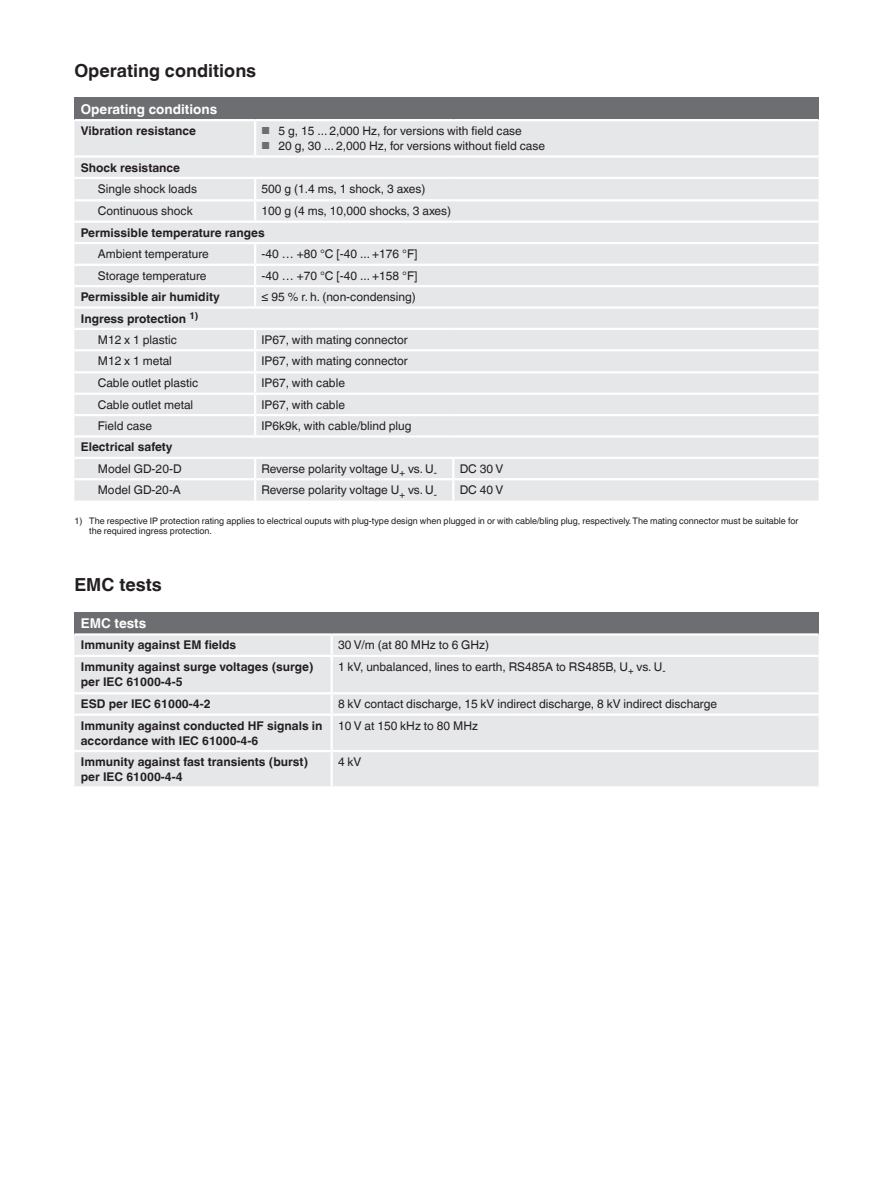
<style>
.page{position:relative;width:893px;height:1188px;background:#fff}
.page>*{position:absolute;margin:0;border:0;box-sizing:border-box;transform-origin:0 0}
.t1{font:700 18px "Helvetica World";color:#231f20}
.t2{font:700 13.5px "Helvetica World";color:#fff}
.t3{font:12px "Helvetica World";color:#231f20}
.t4{font:700 12px/15px "Helvetica World";color:#231f20}
.t5{font:9px/10.5px "Helvetica World";color:#231f20}
.s1{font-size:10.2px;color:#6d6e71}
.s2{font-weight:400}
</style>
<div class="page">
<div style="left:74px;top:98px;width:745px;height:22px;background:#6d6e71"></div>
<div style="left:74px;top:121px;width:745px;height:380px;background:#e6e7e9"></div>
<hr style="left:74px;top:328px;width:181px;height:2px;background:#fff">
<svg style="left:254px;top:330px;width:2px;height:19px"></svg>
<hr style="left:74px;top:349px;width:181px;height:2px;background:#fff">
<hr style="left:254px;top:351px;width:2px;height:20px;background:#fff">
<hr style="left:74px;top:371px;width:181px;height:3px;background:#fff">
<hr style="left:74px;top:393px;width:181px;height:2px;background:#fff">
<hr style="left:74px;top:414px;width:181px;height:2px;background:#fff">
<svg style="left:254px;top:374px;width:2px;height:61px"></svg>
<hr style="left:74px;top:435px;width:181px;height:3px;background:#fff">
<hr style="left:74px;top:119px;width:181px;height:2px;background:#fff">
<hr style="left:255px;top:119px;width:198px;height:2px;background:#fff">
<hr style="left:254px;top:121px;width:2px;height:34px;background:#fff">
<hr style="left:453px;top:119px;width:366px;height:2px;background:#fff">
<hr style="left:74px;top:155px;width:181px;height:3px;background:#fff">
<hr style="left:255px;top:155px;width:198px;height:3px;background:#fff">
<hr style="left:453px;top:155px;width:366px;height:3px;background:#fff">
<hr style="left:74px;top:177px;width:181px;height:2px;background:#fff">
<hr style="left:255px;top:177px;width:198px;height:2px;background:#fff">
<hr style="left:254px;top:179px;width:2px;height:20px;background:#fff">
<hr style="left:453px;top:177px;width:366px;height:2px;background:#fff">
<hr style="left:74px;top:199px;width:181px;height:2px;background:#fff">
<hr style="left:255px;top:199px;width:198px;height:2px;background:#fff">
<hr style="left:254px;top:201px;width:2px;height:20px;background:#fff">
<hr style="left:453px;top:199px;width:366px;height:2px;background:#fff">
<hr style="left:74px;top:221px;width:181px;height:2px;background:#fff">
<hr style="left:255px;top:221px;width:198px;height:2px;background:#fff">
<hr style="left:453px;top:221px;width:366px;height:2px;background:#fff">
<hr style="left:74px;top:242px;width:181px;height:2px;background:#fff">
<hr style="left:255px;top:242px;width:198px;height:2px;background:#fff">
<hr style="left:254px;top:244px;width:2px;height:20px;background:#fff">
<hr style="left:453px;top:242px;width:366px;height:2px;background:#fff">
<hr style="left:74px;top:264px;width:181px;height:2px;background:#fff">
<hr style="left:255px;top:264px;width:198px;height:2px;background:#fff">
<hr style="left:453px;top:264px;width:366px;height:2px;background:#fff">
<hr style="left:74px;top:285px;width:181px;height:2px;background:#fff">
<hr style="left:255px;top:285px;width:198px;height:2px;background:#fff">
<svg style="left:254px;top:266px;width:2px;height:40px"></svg>
<hr style="left:453px;top:285px;width:366px;height:2px;background:#fff">
<hr style="left:74px;top:306px;width:181px;height:3px;background:#fff">
<hr style="left:255px;top:306px;width:198px;height:3px;background:#fff">
<hr style="left:453px;top:306px;width:366px;height:3px;background:#fff">
<hr style="left:255px;top:328px;width:198px;height:2px;background:#fff">
<hr style="left:453px;top:328px;width:366px;height:2px;background:#fff">
<hr style="left:255px;top:349px;width:198px;height:2px;background:#fff">
<hr style="left:453px;top:349px;width:366px;height:2px;background:#fff">
<hr style="left:255px;top:371px;width:198px;height:3px;background:#fff">
<hr style="left:453px;top:371px;width:366px;height:3px;background:#fff">
<hr style="left:255px;top:393px;width:198px;height:2px;background:#fff">
<hr style="left:453px;top:393px;width:366px;height:2px;background:#fff">
<hr style="left:255px;top:414px;width:198px;height:2px;background:#fff">
<hr style="left:453px;top:414px;width:366px;height:2px;background:#fff">
<hr style="left:255px;top:435px;width:198px;height:3px;background:#fff">
<hr style="left:453px;top:435px;width:366px;height:3px;background:#fff">
<hr style="left:74px;top:457px;width:181px;height:2px;background:#fff">
<hr style="left:255px;top:457px;width:198px;height:2px;background:#fff">
<svg style="left:254px;top:459px;width:2px;height:19px"></svg>
<hr style="left:453px;top:457px;width:366px;height:2px;background:#fff">
<svg style="left:452px;top:459px;width:2px;height:19px"></svg>
<hr style="left:74px;top:478px;width:181px;height:2px;background:#fff">
<hr style="left:255px;top:478px;width:198px;height:2px;background:#fff">
<hr style="left:254px;top:480px;width:2px;height:21px;background:#fff">
<hr style="left:453px;top:478px;width:366px;height:2px;background:#fff">
<hr style="left:452px;top:480px;width:2px;height:21px;background:#fff">
<div style="left:74px;top:612px;width:745px;height:22px;background:#6d6e71"></div>
<div style="left:74px;top:636px;width:745px;height:150px;background:#e6e7e9"></div>
<hr style="left:74px;top:633px;width:258px;height:3px;background:#fff">
<hr style="left:332px;top:633px;width:487px;height:3px;background:#fff">
<hr style="left:74px;top:655px;width:258px;height:2px;background:#fff">
<hr style="left:332px;top:655px;width:487px;height:2px;background:#fff">
<hr style="left:74px;top:692px;width:258px;height:2px;background:#fff">
<hr style="left:332px;top:692px;width:487px;height:2px;background:#fff">
<hr style="left:74px;top:714px;width:258px;height:2px;background:#fff">
<hr style="left:332px;top:714px;width:487px;height:2px;background:#fff">
<hr style="left:74px;top:750px;width:258px;height:2px;background:#fff">
<hr style="left:332px;top:750px;width:487px;height:2px;background:#fff">
<svg style="left:331px;top:636px;width:2px;height:19px"></svg>
<hr style="left:331px;top:657px;width:2px;height:35px;background:#fff">
<hr style="left:331px;top:694px;width:2px;height:20px;background:#fff">
<hr style="left:331px;top:716px;width:2px;height:34px;background:#fff">
<hr style="left:331px;top:752px;width:2px;height:34px;background:#fff">
<h1 class="t1" style="left:74px;top:63px;width:183px">Operating conditions</h1>
<p class="t2" style="left:81px;top:104px;width:138px">Operating conditions</p>
<p class="t4" style="left:81px;top:125px;width:117px">Vibration resistance</p>
<p class="t3" style="left:261px;top:124px;width:262px"><span class="s1">■</span> 5 g, 15 ... 2,000 Hz, for versions with field case</p>
<p class="t3" style="left:261px;top:139px;width:285px"><span class="s1">■</span> 20 g, 30 ... 2,000 Hz, for versions without field case</p>
<p class="t4" style="left:81px;top:161px;width:101px">Shock resistance</p>
<p class="t3" style="left:98px;top:184px;width:101px">Single shock loads</p>
<p class="t3" style="left:262px;top:184px;width:166px">500 g (1.4 ms, 1 shock, 3 axes)</p>
<p class="t3" style="left:98px;top:204px;width:96px">Continuous shock</p>
<p class="t3" style="left:262px;top:206px;width:191px">100 g (4 ms, 10,000 shocks, 3 axes)</p>
<p class="t4" style="left:81px;top:226px;width:185px">Permissible temperature ranges</p>
<p class="t3" style="left:98px;top:247px;width:112px">Ambient temperature</p>
<p class="t3" style="left:262px;top:247px;width:158px">-40 … +80 °C [-40 ... +176 °F]</p>
<p class="t3" style="left:98px;top:271px;width:110px">Storage temperature</p>
<p class="t3" style="left:262px;top:269px;width:158px">-40 … +70 °C [-40 ... +158 °F]</p>
<p class="t4" style="left:81px;top:291px;width:141px">Permissible air humidity</p>
<p class="t3" style="left:262px;top:290px;width:156px">≤ 95 % r. h. (non-condensing)</p>
<p class="t4" style="left:81px;top:309px;width:119px;line-height:21.3px;text-align:center">Ingress protection <sup>1)<br></sup><span class="s2">M12 x 1 plastic</span></p>
<p class="t3" style="left:261px;top:335px;width:148px">IP67, with mating connector</p>
<p class="t3" style="left:98px;top:356px;width:76px">M12 x 1 metal</p>
<p class="t3" style="left:261px;top:356px;width:148px">IP67, with mating connector</p>
<p class="t3" style="left:98px;top:376px;width:102px">Cable outlet plastic</p>
<p class="t3" style="left:262px;top:376px;width:85px">IP67, with cable</p>
<p class="t3" style="left:98px;top:398px;width:97px">Cable outlet metal</p>
<p class="t3" style="left:262px;top:398px;width:85px">IP67, with cable</p>
<p class="t3" style="left:98px;top:421px;width:56px">Field case</p>
<p class="t3" style="left:261px;top:419px;width:151px">IP6k9k, with cable/blind plug</p>
<p class="t4" style="left:81px;top:441px;width:93px">Electrical safety</p>
<p class="t3" style="left:98px;top:464px;width:85px">Model GD-20-D</p>
<p class="t3" style="left:261px;top:464px;width:177px">Reverse polarity voltage U<sub>+</sub> vs. U<sub>-</sub></p>
<p class="t3" style="left:460px;top:462px;width:45px">DC 30 V</p>
<p class="t3" style="left:98px;top:485px;width:85px">Model GD-20-A</p>
<p class="t3" style="left:261px;top:485px;width:177px">Reverse polarity voltage U<sub>+</sub> vs. U<sub>-</sub></p>
<p class="t3" style="left:460px;top:483px;width:45px">DC 40 V</p>
<p class="t5" style="left:89px;top:516px;width:711px;text-indent:-15px">1) The respective IP protection rating applies to electrical ouputs with plug-type design when plugged in or with cable/bling plug, respectively. The mating connector must be suitable for the required ingress protection.</p>
<h1 class="t1" style="left:74px;top:578px;width:89px">EMC tests</h1>
<p class="t2" style="left:81px;top:618px;width:67px">EMC tests</p>
<p class="t4" style="left:81px;top:638px;width:157px">Immunity against EM fields</p>
<p class="t3" style="left:338px;top:641px;width:153px">30 V/m (at 80 MHz to 6 GHz)</p>
<p class="t4" style="left:81px;top:659px;width:234px">Immunity against surge voltages (surge) per IEC 61000-4-5</p>
<p class="t3" style="left:338px;top:660px;width:329px">1 kV, unbalanced, lines to earth, RS485A to RS485B, U<sub>+</sub> vs. U<sub>-</sub></p>
<p class="t4" style="left:81px;top:698px;width:131px">ESD per IEC 61000-4-2</p>
<p class="t3" style="left:338px;top:699px;width:381px">8 kV contact discharge, 15 kV indirect discharge, 8 kV indirect discharge</p>
<p class="t4" style="left:81px;top:719px;width:243px">Immunity against conducted HF signals in accordance with IEC 61000-4-6</p>
<p class="t3" style="left:338px;top:721px;width:141px">10 V at 150 kHz to 80 MHz</p>
<p class="t4" style="left:81px;top:754px;width:229px">Immunity against fast transients (burst) per IEC 61000-4-4</p>
<p class="t3" style="left:338px;top:757px;width:25px">4 kV</p>
</div>
